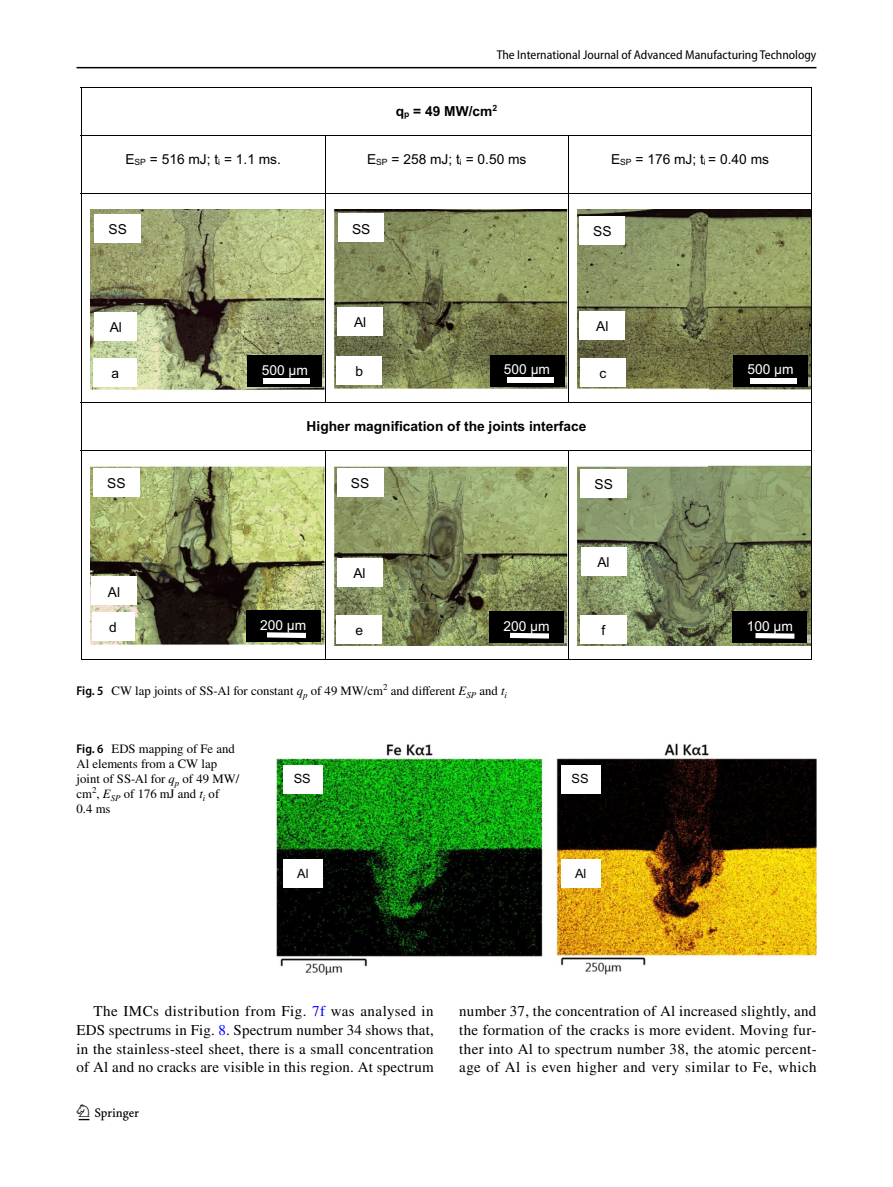
<style>
.page{position:relative;width:893px;height:1187px;background:#fff}
.page>*{position:absolute;margin:0;border:0;box-sizing:border-box;transform-origin:0 0}
.t1{font:22.5px "Springnew Regular 2";color:#000}
.t2{font:15px/18.8px "STIX";letter-spacing:.02em;color:#000;text-align:justify}
.t3{font:13.8px "Arial MT2";color:#000}
.t4{font:13.8px "Arial Bold MT4";color:#000}
.t5{font:13.8px "Arial MT2";color:#fff}
.t6{font:12.75px/15px "STIX";color:#000}
.t7{font:semi-condensed 12.75px "Myriad Pro";color:#000}
.t8{font:12.75px "Arial MT3";letter-spacing:.005em;color:#000}
.s1{font-size:8.55px}
.s2{font-family:"Myriad Pro";font-weight:600;font-stretch:semi-condensed}
.s3{font-style:italic}
.s4{color:#00f}
</style>
<div class="page">
<hr style="left:77px;top:67px;width:739px;height:1px;background:#000">
<img style="left:90px;top:209px;width:721px;height:437px">
<hr style="left:81px;top:87px;width:731px;height:1px;background:#000">
<hr style="left:81px;top:88px;width:1px;height:47px;background:#000">
<hr style="left:811px;top:88px;width:1px;height:47px;background:#000">
<hr style="left:81px;top:135px;width:731px;height:1px;background:#000">
<hr style="left:81px;top:135px;width:1px;height:58px;background:#000">
<hr style="left:325px;top:135px;width:1px;height:58px;background:#000">
<hr style="left:568px;top:135px;width:1px;height:58px;background:#000">
<hr style="left:811px;top:135px;width:1px;height:58px;background:#000">
<hr style="left:81px;top:193px;width:731px;height:1px;background:#000">
<hr style="left:81px;top:194px;width:1px;height:208px;background:#000">
<hr style="left:325px;top:194px;width:1px;height:208px;background:#000">
<hr style="left:568px;top:194px;width:1px;height:208px;background:#000">
<hr style="left:811px;top:194px;width:1px;height:208px;background:#000">
<hr style="left:81px;top:402px;width:731px;height:1px;background:#000">
<hr style="left:81px;top:403px;width:1px;height:47px;background:#000">
<hr style="left:811px;top:403px;width:1px;height:47px;background:#000">
<hr style="left:81px;top:450px;width:731px;height:1px;background:#000">
<hr style="left:81px;top:451px;width:1px;height:208px;background:#000">
<hr style="left:81px;top:659px;width:244px;height:1px;background:#000">
<hr style="left:325px;top:451px;width:1px;height:208px;background:#000">
<hr style="left:325px;top:659px;width:243px;height:1px;background:#000">
<hr style="left:568px;top:451px;width:1px;height:208px;background:#000">
<hr style="left:568px;top:659px;width:243px;height:1px;background:#000">
<hr style="left:811px;top:451px;width:1px;height:208px;background:#000">
<div style="left:94px;top:358px;width:43px;height:29px;background:#fff"></div>
<div style="left:336px;top:357px;width:46px;height:28px;background:#fff"></div>
<div style="left:580px;top:358px;width:45px;height:29px;background:#fff"></div>
<div style="left:92px;top:612px;width:42px;height:28px;background:#fff"></div>
<div style="left:336px;top:615px;width:46px;height:28px;background:#fff"></div>
<div style="left:580px;top:615px;width:46px;height:28px;background:#fff"></div>
<div style="left:248px;top:355px;width:74px;height:31px;background:#000"></div>
<div style="left:263px;top:379px;width:47px;height:5px;background:#fff"></div>
<div style="left:490px;top:355px;width:74px;height:31px;background:#000"></div>
<div style="left:507px;top:377px;width:47px;height:5px;background:#fff"></div>
<div style="left:733px;top:355px;width:75px;height:31px;background:#000"></div>
<div style="left:750px;top:378px;width:46px;height:5px;background:#fff"></div>
<div style="left:246px;top:609px;width:74px;height:32px;background:#000"></div>
<svg style="left:267px;top:632px;width:39px;height:6px"></svg>
<div style="left:489px;top:611px;width:75px;height:32px;background:#000"></div>
<svg style="left:510px;top:632px;width:39px;height:6px"></svg>
<div style="left:733px;top:611px;width:74px;height:31px;background:#000"></div>
<svg style="left:755px;top:633px;width:39px;height:5px"></svg>
<div style="left:95px;top:214px;width:46px;height:28px;background:#fff"></div>
<div style="left:95px;top:312px;width:42px;height:28px;background:#fff"></div>
<div style="left:339px;top:214px;width:45px;height:28px;background:#fff"></div>
<div style="left:338px;top:307px;width:45px;height:28px;background:#fff"></div>
<div style="left:580px;top:217px;width:45px;height:28px;background:#fff"></div>
<div style="left:580px;top:311px;width:45px;height:28px;background:#fff"></div>
<div style="left:92px;top:576px;width:45px;height:29px;background:#fff"></div>
<div style="left:93px;top:468px;width:46px;height:29px;background:#fff"></div>
<div style="left:337px;top:468px;width:46px;height:29px;background:#fff"></div>
<div style="left:337px;top:558px;width:45px;height:28px;background:#fff"></div>
<div style="left:581px;top:469px;width:46px;height:28px;background:#fff"></div>
<div style="left:581px;top:547px;width:45px;height:28px;background:#fff"></div>
<img style="left:276px;top:743px;width:540px;height:231px">
<div style="left:283px;top:764px;width:40px;height:29px;background:#fff"></div>
<div style="left:283px;top:859px;width:40px;height:29px;background:#fff"></div>
<div style="left:561px;top:764px;width:40px;height:29px;background:#fff"></div>
<div style="left:561px;top:859px;width:40px;height:29px;background:#fff"></div>
<p class="t7" style="left:497px;top:48px;width:321px">The International Journal of Advanced Manufacturing Technology</p>
<p class="t4" style="left:396px;top:101px;width:103px">q<span class="s1">p</span> = 49 MW/cm<sup>2</sup></p>
<p class="t3" style="left:125px;top:150px;width:157px">E<span class="s1">SP</span> = 516 mJ; t<span class="s1">i</span> = 1.1 ms.</p>
<p class="t3" style="left:367px;top:150px;width:161px">E<span class="s1">SP</span> = 258 mJ; t<span class="s1">i</span> = 0.50 ms</p>
<p class="t3" style="left:611px;top:150px;width:160px">E<span class="s1">SP</span> = 176 mJ; t<span class="s1">i</span> = 0.40 ms</p>
<p class="t3" style="left:109px;top:219px;width:20px">SS</p>
<p class="t3" style="left:110px;top:317px;width:14px">Al</p>
<p class="t3" style="left:352px;top:219px;width:20px">SS</p>
<p class="t3" style="left:354px;top:312px;width:14px">Al</p>
<p class="t3" style="left:593px;top:222px;width:20px">SS</p>
<p class="t3" style="left:596px;top:316px;width:14px">Al</p>
<p class="t5" style="left:262px;top:360px;width:48px">500 µm</p>
<p class="t5" style="left:504px;top:360px;width:48px">500 µm</p>
<p class="t5" style="left:747px;top:360px;width:48px">500 µm</p>
<p class="t3" style="left:112px;top:364px;width:9px">a</p>
<p class="t3" style="left:356px;top:362px;width:9px">b</p>
<p class="t3" style="left:599px;top:364px;width:8px">c</p>
<p class="t4" style="left:307px;top:416px;width:281px">Higher magnification of the joints interface</p>
<p class="t3" style="left:107px;top:474px;width:20px">SS</p>
<p class="t3" style="left:351px;top:474px;width:20px">SS</p>
<p class="t3" style="left:595px;top:474px;width:20px">SS</p>
<p class="t3" style="left:108px;top:582px;width:14px">Al</p>
<p class="t3" style="left:353px;top:563px;width:14px">Al</p>
<p class="t3" style="left:597px;top:552px;width:14px">Al</p>
<p class="t5" style="left:260px;top:615px;width:48px">200 µm</p>
<p class="t5" style="left:503px;top:616px;width:48px">200 µm</p>
<p class="t5" style="left:747px;top:616px;width:48px">100 µm</p>
<p class="t3" style="left:109px;top:617px;width:9px">d</p>
<p class="t3" style="left:356px;top:620px;width:9px">e</p>
<p class="t3" style="left:601px;top:620px;width:5px">f</p>
<p class="t6" style="left:77px;top:684px;width:432px"><span class="s2">Fig. 5</span> CW lap joints of SS-Al for constant <span class="s3">q</span><sub>p</sub> of 49 MW/cm<sup>2</sup> and different <span class="s3">E</span><sub>SP</sub> and <span class="s3">t</span><sub>i</sub></p>
<p class="t6" style="left:77px;top:742px;width:164px"><span class="s2">Fig. 6</span> EDS mapping of Fe and<br>Al elements from a CW lap joint of SS-Al for <span class="s3">q</span><sub>p</sub> of 49 MW/ cm<sup>2</sup>, <span class="s3">E</span><sub>SP</sub> of 176 mJ and <span class="s3">t</span><sub>i</sub> of<br>0.4 ms</p>
<p class="t8" style="left:294px;top:770px;width:19px">SS</p>
<p class="t8" style="left:297px;top:864px;width:13px">Al</p>
<p class="t8" style="left:572px;top:770px;width:19px">SS</p>
<p class="t8" style="left:575px;top:864px;width:13px">Al</p>
<p class="t2" style="left:77px;top:1002px;width:359px;text-indent:17px">The IMCs distribution from Fig. <span class="s4">7f</span> was analysed in EDS spectrums in Fig. <span class="s4">8</span>. Spectrum number 34 shows that, in the stainless-steel sheet, there is a small concentration of Al and no cracks are visible in this region. At spectrum</p>
<p class="t2" style="left:459px;top:1002px;width:359px">number 37, the concentration of Al increased slightly, and the formation of the cracks is more evident. Moving fur&shy;ther into Al to spectrum number 38, the atomic percent&shy;age of Al is even higher and very similar to Fe, which</p>
<h1 class="t1" style="left:79px;top:1104px;width:62px">1 3</h1>
</div>
